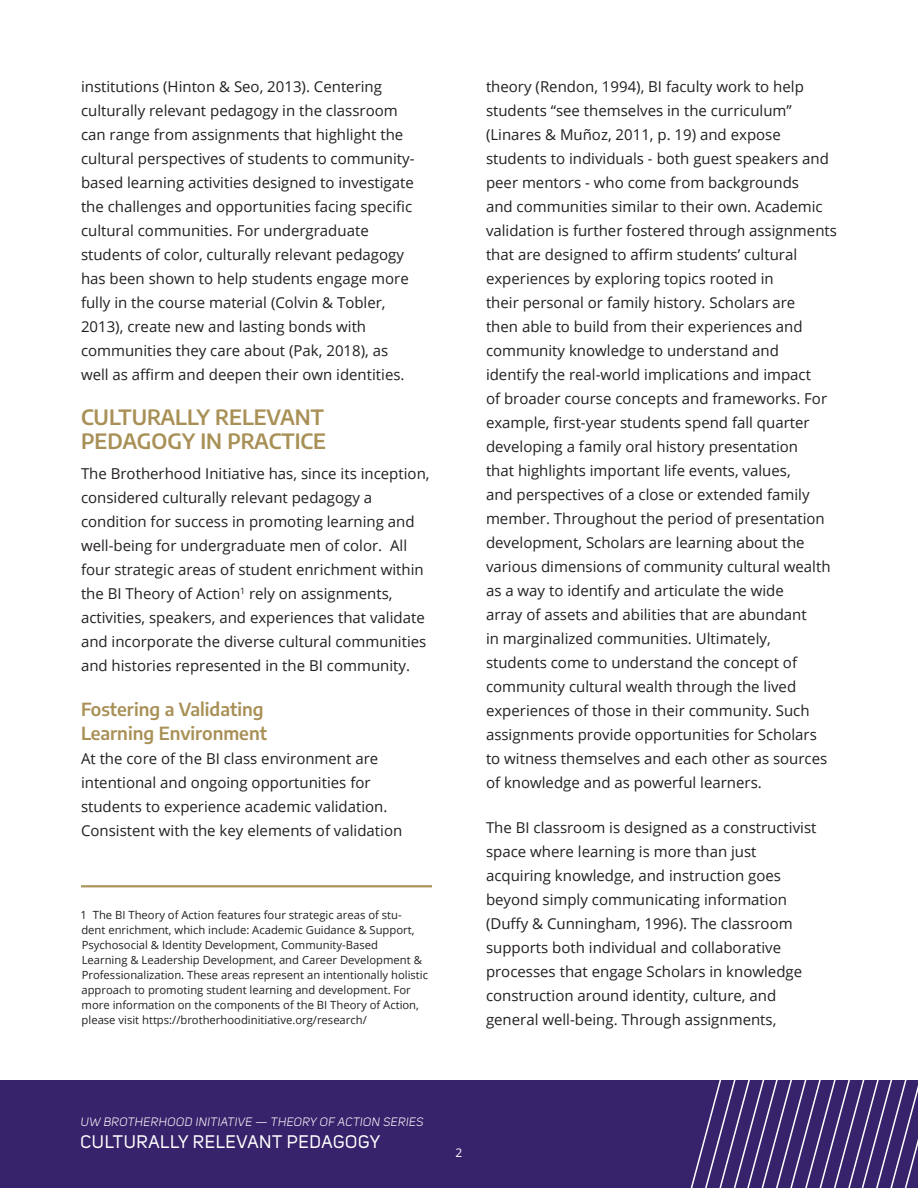
<style>
.page{position:relative;width:918px;height:1188px;background:#fff}
.page>*{position:absolute;margin:0;border:0;box-sizing:border-box;transform-origin:0 0}
.t1{font:600 21px/24px "Encode Sans";color:#a89056}
.t2{font:600 18px/24px "Encode Sans";color:#a89056}
.t3{font:18px "Uni Sans";letter-spacing:.04em;color:#fff}
.t4{font:15px/24px "Open Sans";color:#231f20}
.t5{font:italic 12px "Uni Sans";letter-spacing:.04em;color:#fff}
.t6{font:12px "Open Sans";color:#fff}
.t7{font:11.25px/15px "Open Sans";color:#231f20}
</style>
<div class="page">
<div style="left:0;top:1080px;width:918px;height:108px;background:#37236b"></div>
<svg style="left:690px;top:1080px;width:228px;height:108px"></svg>
<hr style="left:81px;top:885px;width:351px;height:2px;background:#a89056">
<p class="t4" style="left:81px;top:75px;width:335px">institutions (Hinton &amp; Seo, 2013). Centering culturally relevant pedagogy in the classroom can range from assignments that highlight the cultural perspectives of students to community&shy;based learning activities designed to investigate the challenges and opportunities facing specific cultural communities. For undergraduate students of color, culturally relevant pedagogy has been shown to help students engage more fully in the course material (Colvin &amp; Tobler, 2013), create new and lasting bonds with communities they care about (Pak, 2018), as well as affirm and deepen their own identities.</p>
<p class="t1" style="left:81px;top:404px;width:247px">CULTURALLY RELEVANT<br>PEDAGOGY IN PRACTICE</p>
<p class="t4" style="left:81px;top:462px;width:350px">The Brotherhood Initiative has, since its inception, considered culturally relevant pedagogy a condition for success in promoting learning and well-being for undergraduate men of color. All four strategic areas of student enrichment within the BI Theory of Action<sup>1</sup> rely on assignments, activities, speakers, and experiences that validate and incorporate the diverse cultural communities and histories represented in the BI community.</p>
<p class="t2" style="left:81px;top:696px;width:188px">Fostering a Validating<br>Learning Environment</p>
<p class="t4" style="left:81px;top:746px;width:323px">At the core of the BI class environment are intentional and ongoing opportunities for students to experience academic validation.<br>Consistent with the key elements of validation</p>
<p class="t7" style="left:81px;top:907px;width:349px">1 The BI Theory of Action features four strategic areas of stu&shy;dent enrichment, which include: Academic Guidance &amp; Support, Psychosocial &amp; Identity Development, Community-Based<br>Learning &amp; Leadership Development, and Career Development &amp; Professionalization. These areas represent an intentionally holistic approach to promoting student learning and development. For more information on the components of the BI Theory of Action, please visit https://brotherhoodinitiative.org/research/</p>
<p class="t4" style="left:486px;top:75px;width:352px">theory (Rendon, 1994), BI faculty work to help students “see themselves in the curriculum” (Linares &amp; Muñoz, 2011, p. 19) and expose students to individuals - both guest speakers and peer mentors - who come from backgrounds<br>and communities similar to their own. Academic validation is further fostered through assignments that are designed to affirm students’ cultural experiences by exploring topics rooted in<br>their personal or family history. Scholars are<br>then able to build from their experiences and community knowledge to understand and<br>identify the real-world implications and impact<br>of broader course concepts and frameworks. For example, first-year students spend fall quarter developing a family oral history presentation<br>that highlights important life events, values,<br>and perspectives of a close or extended family member. Throughout the period of presentation development, Scholars are learning about the various dimensions of community cultural wealth as a way to identify and articulate the wide<br>array of assets and abilities that are abundant<br>in marginalized communities. Ultimately,<br>students come to understand the concept of community cultural wealth through the lived experiences of those in their community. Such assignments provide opportunities for Scholars<br>to witness themselves and each other as sources of knowledge and as powerful learners.</p>
<p class="t4" style="left:486px;top:815px;width:332px">The BI classroom is designed as a constructivist space where learning is more than just acquiring knowledge, and instruction goes beyond simply communicating information (Duffy &amp; Cunningham, 1996). The classroom supports both individual and collaborative processes that engage Scholars in knowledge construction around identity, culture, and general well-being. Through assignments,</p>
<p class="t5" style="left:81px;top:1115px;width:344px">UW BROTHERHOOD INITIATIVE — THEORY OF ACTION SERIES</p>
<p class="t3" style="left:81px;top:1131px;width:301px">CULTURALLY RELEVANT PEDAGOGY</p>
<p class="t6" style="left:456px;top:1144px;width:8px">2</p>
</div>
